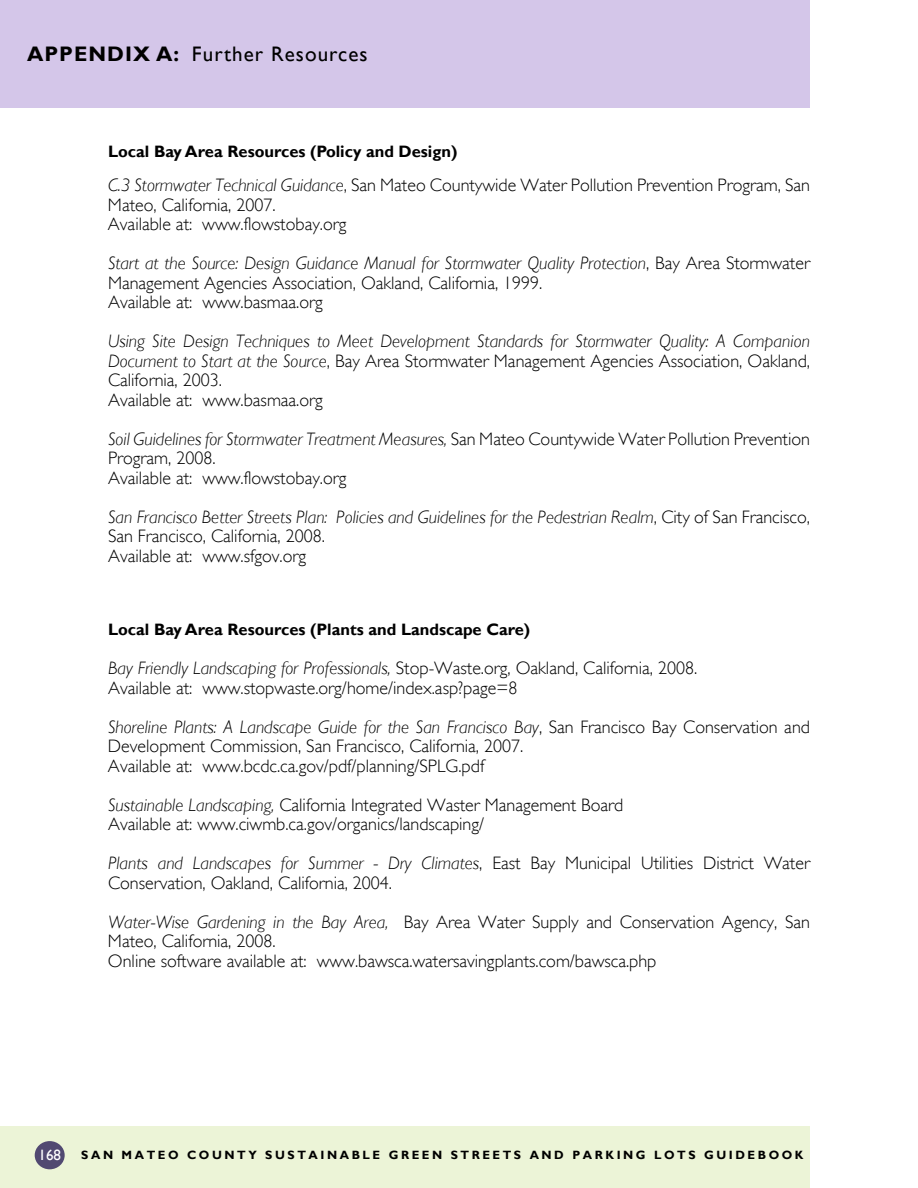
<style>
.page{position:relative;width:918px;height:1188px;background:#fff}
.page>*{position:absolute;margin:0;border:0;box-sizing:border-box;transform-origin:0 0}
.t1{font:21px "Gill Sans";letter-spacing:.05em;color:#000}
.t2{font:300 18px/19.5px "Gill Sans";color:#000}
.t3{font:italic 300 18px/19.5px "Gill Sans";color:#000}
.t4{font:700 16.5px "Gill Sans";color:#000}
.t5{font:15px "Gill Sans";color:#fff}
.t6{font:700 12px "Gill Sans";letter-spacing:.215em;color:#000}
.s1{font-weight:700}
.s2{font-style:italic}
.s3{font-style:normal}
</style>
<div class="page">
<div style="left:0;top:0;width:810px;height:108px;background:#d4c6e9"></div>
<div style="left:0;top:1126px;width:810px;height:62px;background:#ecf4d7"></div>
<div style="left:35px;top:1141px;width:30px;height:28px;background:#514971;border-radius:50%"></div>
<p class="t1" style="left:27px;top:42px;width:342px"><span class="s1">APPENDIX A:</span> Further Resources</p>
<p class="t4" style="left:108px;top:141px;width:351px">Local Bay Area Resources (Policy and Design)</p>
<p class="t2" style="left:108px;top:175px;width:704px"><span class="s2">C.3 Stormwater Technical Guidance</span>, San M ateo Countywide Water Pollution Prevention Program, San<br>M ateo, California, 2007.<br>Available at: www.flowstobay.org</p>
<p class="t2" style="left:108px;top:253px;width:704px"><span class="s2">Start at the Source: Design Guidance Manual for Stormwater Quality Protection</span>, Bay Area Stormwater<br>Management Agencies Association, Oakland, California, 1999.<br>Available at: www.basmaa.org</p>
<p class="t3" style="left:108px;top:331px;width:704px">Using Site Design Techniques to Meet Development Standards for Stormwater Quality: A Companion Document to Start at the Source<span class="s3">, Bay Area Stormwater M anagement Agencies Association, Oakland, California, 2003.<br>Available at: www.basmaa.org</span></p>
<p class="t2" style="left:108px;top:429px;width:703px"><span class="s2">Soil Guidelines for Stormwater Treatment Measures,</span> San M ateo Countywide Water Pollution Prevention<br>Program, 2008.<br>Available at: www.flowstobay.org</p>
<p class="t2" style="left:108px;top:507px;width:703px"><span class="s2">San Francisco Better Streets Plan: Policies and Guidelines for the Pedestrian Realm</span>, City of San Francisco,<br>San Francisco, California, 2008.<br>Available at: www.sfgov.org</p>
<p class="t4" style="left:108px;top:620px;width:424px">Local Bay Area Resources (Plants and Landscape Care)</p>
<p class="t2" style="left:108px;top:658px;width:591px"><span class="s2">Bay Friendly Landscaping for Professionals,</span> Stop-Waste.org, Oakland, California, 2008.<br>Available at: www.stopwaste.org/home/index.asp?page=8</p>
<p class="t2" style="left:108px;top:717px;width:704px"><span class="s2">Shoreline Plants: A Landscape Guide for the San Francisco Bay</span>, San Francisco Bay Conservation and<br>Development Commission, San Francisco, California, 2007.<br>Available at: www.bcdc.ca.gov/pdf/planning/SPLG</p>
<p class="t2" style="left:108px;top:746px;width:517px;line-height:39px;text-indent:350px">.pdf<br><span class="s2">Sustainable Landscaping,</span> California Integrated Waster M anagement Board</p>
<p class="t2" style="left:108px;top:805px;width:704px;line-height:39px">Available at: www.ciwmb.ca.gov/organics/landscaping/<br><span class="s2">Plants and Landscapes for Summer - Dry Climates</span>, East Bay Municipal Utilities District Water</p>
<p class="t2" style="left:108px;top:863px;width:703px;line-height:39px">Conservation, Oakland, California, 2004.<br><span class="s2">Water-Wise Gardening in the Bay Area,</span> Bay Area Water Supply and Conservation Agency, San</p>
<p class="t2" style="left:108px;top:931px;width:550px">M ateo, California, 2008.<br>Online software available at: www.bawsca.watersavingplants.com/bawsca.php</p>
<p class="t5" style="left:39px;top:1146px;width:16px">168</p>
<p class="t6" style="left:81px;top:1148px;width:724px">SAN MATEO COUNTY SUSTAINABLE GREEN STREETS AND PARKING LOTS GUIDEBOOK</p>
</div>
